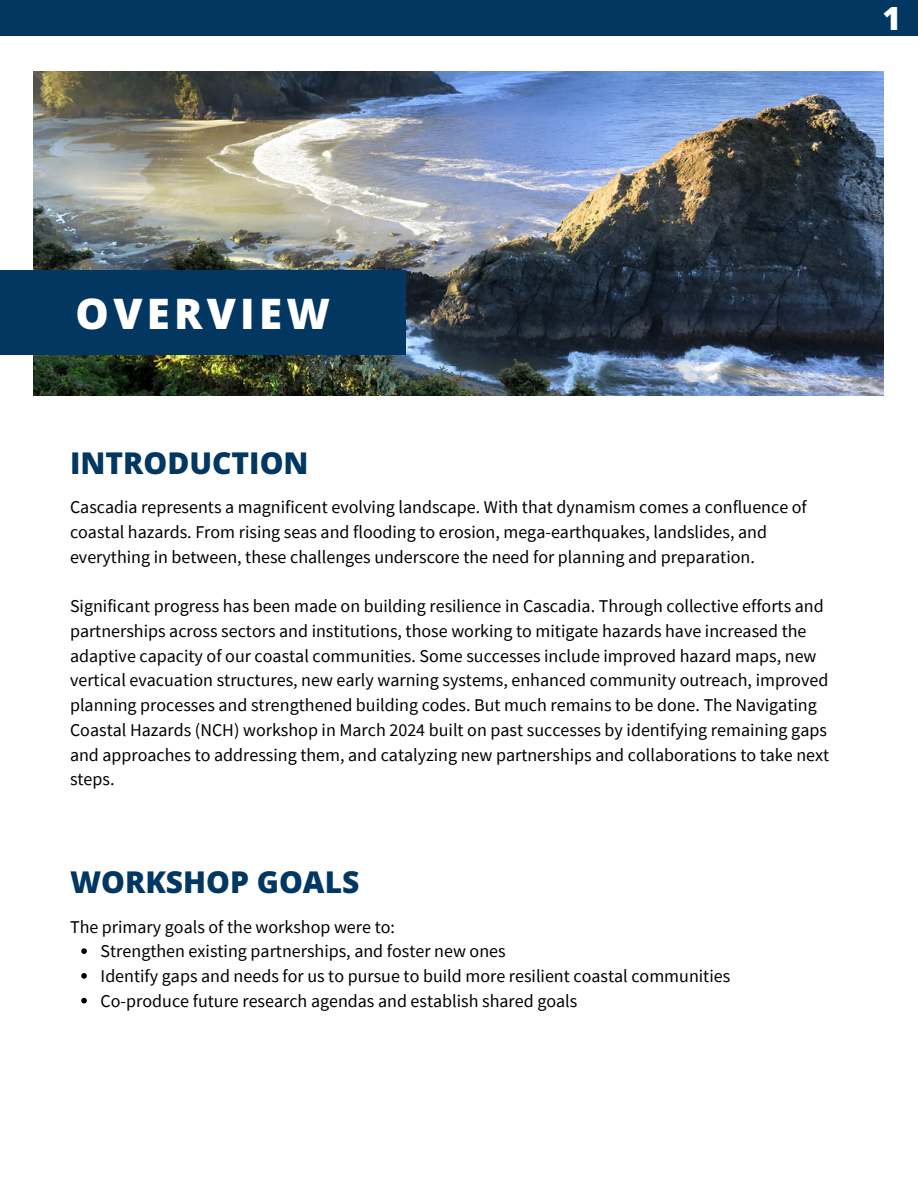
<style>
.page{position:relative;width:918px;height:1188px;background:#fff}
.page>*{position:absolute;margin:0;border:0;box-sizing:border-box;transform-origin:0 0}
.t1{font:800 42px "Open Sans";letter-spacing:.105em;color:#fff}
.t2{font:800 31.95px "Open Sans";color:#fff}
.t3{font:800 30px "Open Sans";color:#013761}
.t4{font:18px/24.8px "Source Sans Pro";color:#000}
</style>
<div class="page">
<div style="left:0;top:0;width:918px;height:36px;background:#013761"></div>
<img style="left:34px;top:72px;width:849px;height:324px">
<svg style="left:81px;top:948px;width:6px;height:6px"></svg>
<svg style="left:81px;top:973px;width:6px;height:6px"></svg>
<svg style="left:81px;top:998px;width:6px;height:5px"></svg>
<div style="left:0;top:270px;width:406px;height:85px;background:#013761"></div>
<p class="t2" style="left:883px;top:-4px;width:20px">1</p>
<p class="t1" style="left:76px;top:284px;width:256px">OVERVIEW</p>
<h2 class="t3" style="left:70px;top:442px;width:240px">INTRODUCTION</h2>
<p class="t4" style="left:70px;top:494px;width:738px">Cascadia represents a magnificent evolving landscape. With that dynamism comes a confluence of coastal hazards. From rising seas and flooding to erosion, mega-earthquakes, landslides, and everything in between, these challenges underscore the need for planning and preparation.</p>
<h1 class="t4" style="left:70px;top:593px;width:761px">Significant progress has been made on building resilience in Cascadia. Through collective efforts and partnerships across sectors and institutions, those working to mitigate hazards have increased the adaptive capacity of our coastal communities. Some successes include improved hazard maps, new vertical evacuation structures, new early warning systems, enhanced community outreach, improved planning processes and strengthened building codes. But much remains to be done. The Navigating Coastal Hazards (NCH) workshop in March 2024 built on past successes by identifying remaining gaps and approaches to addressing them, and catalyzing new partnerships and collaborations to take next steps.</h1>
<p class="t3" style="left:70px;top:861px;width:291px">WORKSHOP GOALS</p>
<p class="t4" style="left:70px;top:914px;width:326px">The primary goals of the workshop were to:</p>
<h2 class="t4" style="left:101px;top:939px;width:407px">Strengthen existing partnerships, and foster new ones</h2>
<p class="t4" style="left:101px;top:963px;width:631px">Identify gaps and needs for us to pursue to build more resilient coastal communities</p>
<p class="t4" style="left:101px;top:988px;width:478px">Co-produce future research agendas and establish shared goals</p>
</div>
